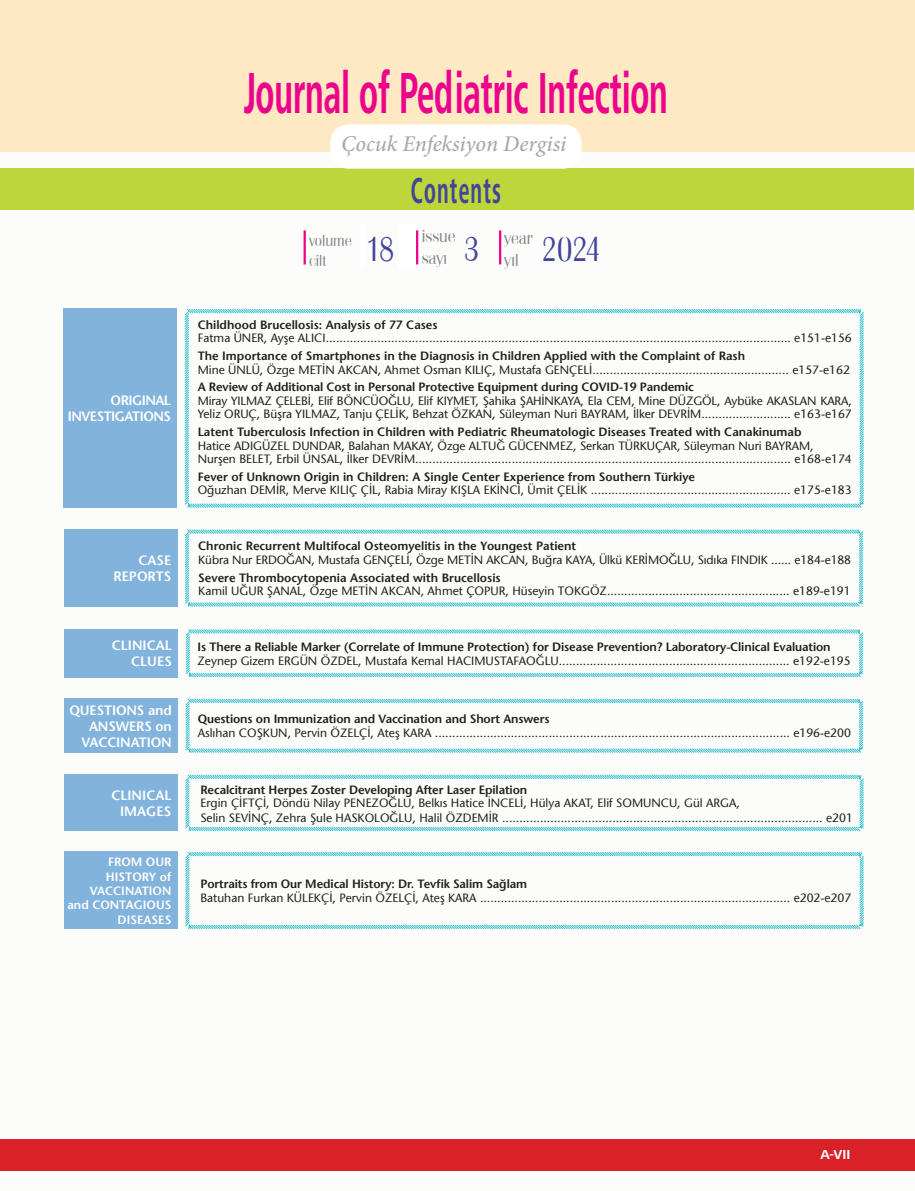
<style>
.page{position:relative;width:915px;height:1191px;background:#fff}
.page>*{position:absolute;margin:0;border:0;box-sizing:border-box;transform-origin:0 0}
.t1{font:700 60px "Frutiger Next Pro";color:#ed028c;scale:.53 1}
.t2{font:700 37.5px "Frutiger Next Pro";letter-spacing:.06em;color:#424598;scale:.53 1}
.t3{font:300 36px "Britannic Becker";color:#424598;scale:.83 1}
.t4{font:italic 500 22.5px "Minion Pro";letter-spacing:-.005em;color:#a8a9ad}
.t5{font:300 18px/21.6px "Britannic Becker";color:#808285}
.t6{font:300 16.5px/19.8px "Britannic Becker";color:#808285}
.t7{font:600 13.5px/16.2px "Stone Sans Std";color:#fff;text-align:right}
.t8{font:700 13.5px "Frutiger Next Pro";color:#fff}
.t9{font:500 12px/13.5px "Stone Sans Std";color:#231f20}
.t10{font:600 12px "Stone Sans Std";color:#231f20}
.t11{font:600 12px/14.4px "Stone Sans Std";color:#fff}
</style>
<div class="page">
<div style="left:0;top:0;width:914px;height:1191px;background:#fcfdfa"></div>
<svg style="left:184px;top:308px;width:680px;height:200px"></svg>
<svg style="left:185px;top:529px;width:678px;height:78px"></svg>
<svg style="left:185px;top:774px;width:679px;height:58px"></svg>
<svg style="left:185px;top:851px;width:679px;height:79px"></svg>
<div style="left:0;top:1139px;width:914px;height:31px;background:#da2128"></div>
<hr style="left:303px;top:230px;width:3px;height:34px;background:#ed028c">
<hr style="left:416px;top:230px;width:2px;height:34px;background:#ed028c">
<hr style="left:499px;top:230px;width:2px;height:34px;background:#ed028c">
<div style="left:398px;top:224px;width:18px;height:43px;background:#fff"></div>
<hr style="left:360px;top:224px;width:4px;height:44px;background:#fff">
<div style="left:64px;top:309px;width:113px;height:199px;background:#81b3dc"></div>
<div style="left:64px;top:529px;width:113px;height:78px;background:#81b3dc"></div>
<div style="left:64px;top:774px;width:113px;height:57px;background:#81b3dc"></div>
<div style="left:64px;top:851px;width:113px;height:78px;background:#81b3dc"></div>
<div style="left:0;top:0;width:914px;height:151px;background:#feeac2"></div>
<div style="left:0;top:169px;width:913px;height:41px;background:#bdd63c"></div>
<div style="left:330px;top:124px;width:251px;height:45px;background:#fff;border-radius:18px"></div>
<svg style="left:185px;top:629px;width:678px;height:49px"></svg>
<div style="left:65px;top:629px;width:112px;height:48px;background:#81b3dc"></div>
<svg style="left:185px;top:698px;width:678px;height:55px"></svg>
<div style="left:65px;top:698px;width:112px;height:55px;background:#81b3dc"></div>
<p class="t7" style="left:111px;top:392px;width:54px">Origi nal</p>
<p class="t7" style="left:68px;top:408px;width:22px">Investi</p>
<p class="t7" style="left:115px;top:408px;width:18px">gatio</p>
<p class="t7" style="left:153px;top:408px;width:17px">ns</p>
<p class="t7" style="left:113px;top:552px;width:59px">CASE<br>REPORTs</p>
<p class="t7" style="left:112px;top:637px;width:39px">Clinical<br>Clues</p>
<p class="t7" style="left:89px;top:701px;width:84px;text-align:left;text-indent:37px">ns and<br>Answers</p>
<p class="t7" style="left:69px;top:701px;width:20px">Questio</p>
<p class="t7" style="left:155px;top:718px;width:18px">on</p>
<p class="t7" style="left:81px;top:734px;width:17px">Vacci</p>
<p class="t7" style="left:120px;top:734px;width:19px">natio</p>
<p class="t7" style="left:161px;top:734px;width:12px">n</p>
<p class="t7" style="left:120px;top:787px;width:53px;text-align:left;text-indent:-9px">Clinical<br>ImageS</p>
<p class="t11" style="left:108px;top:854px;width:16px">From</p>
<p class="t11" style="left:146px;top:854px;width:18px">Our</p>
<p class="t11" style="left:106px;top:869px;width:17px">History</p>
<p class="t11" style="left:160px;top:869px;width:13px">of</p>
<p class="t11" style="left:90px;top:883px;width:15px">Vacci</p>
<p class="t11" style="left:125px;top:883px;width:18px">natio</p>
<p class="t11" style="left:162px;top:883px;width:11px">n</p>
<p class="t11" style="left:118px;top:898px;width:33px;text-indent:-50px">and Contagious<br>Diseases</p>
<h1 class="t1" style="left:244px;top:59px;width:801px">Journal of Pediatric Infection</h1>
<h3 class="t4" style="left:341px;top:128px;width:227px">Çocuk Enfeksiyon Dergisi</h3>
<h2 class="t2" style="left:411px;top:169px;width:171px">Contents</h2>
<h3 class="t5" style="left:421px;top:226px;width:36px">issue sayı</h3>
<h3 class="t6" style="left:309px;top:231px;width:87px">volume<br>cilt <sup>18</sup></h3>
<h3 class="t5" style="left:504px;top:228px;width:30px">year</h3>
<h3 class="t3" style="left:464px;top:230px;width:167px">3 <sub>yıl</sub> 2024</h3>
<p class="t10" style="left:198px;top:317px;width:241px">Childhood Brucellosis: Analysis of 77 Cases</p>
<p class="t9" style="left:198px;top:331px;width:655px">Fatma ÜNER, Ayşe ALICI....................................................................................................................................... e151-e156</p>
<p class="t10" style="left:198px;top:349px;width:549px">The Importance of Smartphones in the Diagnosis in Children Applied with the Complaint of Rash</p>
<p class="t9" style="left:198px;top:363px;width:653px">Mine ÜNLÜ, Özge METİN AKCAN, Ahmet Osman KILIÇ, Mustafa GENÇELİ......................................................... e157-e162</p>
<p class="t10" style="left:198px;top:380px;width:497px">A Review of Additional Cost in Personal Protective Equipment during COVID-19 Pandemic</p>
<p class="t9" style="left:198px;top:394px;width:655px">Miray YILMAZ ÇELEBİ, Elif BÖNCÜOĞLU, Elif KIYMET, Şahika ŞAHİNKAYA, Ela CEM, Mine DÜZGÖL, Aybüke AKASLAN KARA,<br>Yeliz ORUÇ, Büşra YILMAZ, Tanju ÇELİK, Behzat ÖZKAN, Süleyman Nuri BAYRAM, İlker DEVRİM.......................... e163-e167</p>
<p class="t10" style="left:198px;top:425px;width:605px">Latent Tuberculosis Infection in Children with Pediatric Rheumatologic Diseases Treated with Canakinumab</p>
<p class="t9" style="left:198px;top:439px;width:52px">Hatice Adıgüzel</p>
<p class="t9" style="left:292px;top:439px;width:18px">Dundar</p>
<p class="t9" style="left:341px;top:439px;width:71px">, Balahan Makay</p>
<p class="t9" style="left:430px;top:439px;width:54px">, Özge Altuğ</p>
<p class="t9" style="left:508px;top:439px;width:18px">Gücenmez</p>
<p class="t9" style="left:573px;top:439px;width:60px">, Serkan Türkuçar</p>
<p class="t9" style="left:677px;top:439px;width:104px">, Süleyman Nuri Bayram</p>
<p class="t9" style="left:809px;top:439px;width:5px">,</p>
<p class="t9" style="left:198px;top:452px;width:56px">Nurşen Belet</p>
<p class="t9" style="left:269px;top:452px;width:50px">, Erbil Ünsal</p>
<p class="t9" style="left:340px;top:452px;width:49px">, İlker Devrim</p>
<p class="t9" style="left:415px;top:452px;width:438px">............................................................................................................. e168-e174</p>
<p class="t10" style="left:198px;top:469px;width:499px">Fever of Unknown Origin in Children: A Single Center Experience from Southern Türkiye</p>
<p class="t9" style="left:198px;top:483px;width:69px">Oğuzhan Demir</p>
<p class="t9" style="left:286px;top:483px;width:57px">, Merve Kılıç</p>
<p class="t9" style="left:360px;top:483px;width:104px">Çil, Rabia Miray Kışla</p>
<p class="t9" style="left:483px;top:483px;width:13px">Ekinci</p>
<p class="t9" style="left:520px;top:483px;width:51px">, Ümit Çelik</p>
<p class="t9" style="left:590px;top:483px;width:262px">.......................................................... e175-e183</p>
<p class="t10" style="left:198px;top:539px;width:379px">Chronic Recurrent Multifocal Osteomyelitis in the Youngest Patient</p>
<p class="t9" style="left:198px;top:553px;width:73px">Kübra Nur Erdoğan</p>
<p class="t9" style="left:311px;top:553px;width:68px">, Mustafa Gençeli</p>
<p class="t9" style="left:409px;top:553px;width:56px">, Özge Metin</p>
<p class="t9" style="left:486px;top:553px;width:16px">Akcan</p>
<p class="t9" style="left:525px;top:553px;width:116px">, Buğra Kaya, Ülkü Kerimoğlu</p>
<p class="t9" style="left:690px;top:553px;width:53px">, Sıdıka Fındık</p>
<p class="t9" style="left:771px;top:553px;width:81px">...... e184-e188</p>
<p class="t10" style="left:198px;top:570px;width:304px">Severe Thrombocytopenia Associated with Brucellosis</p>
<p class="t9" style="left:198px;top:584px;width:50px">Kamil Uğur</p>
<p class="t9" style="left:267px;top:584px;width:15px">Şanal</p>
<p class="t9" style="left:303px;top:584px;width:57px">, Özge Metin</p>
<p class="t9" style="left:381px;top:584px;width:16px">Akcan</p>
<p class="t9" style="left:420px;top:584px;width:153px">, Ahmet Çopur, Hüseyin Tokgöz</p>
<p class="t9" style="left:606px;top:584px;width:245px">..................................................... e189-e191</p>
<p class="t10" style="left:197px;top:639px;width:634px">Is There a Reliable Marker (Correlate of Immune Protection) for Disease Prevention? Laboratory-Clinical Evaluation</p>
<p class="t9" style="left:197px;top:654px;width:654px">Zeynep Gizem ERGÜN ÖZDEL, Mustafa Kemal HACIMUSTAFAOĞLU................................................................... e192-e195</p>
<p class="t10" style="left:198px;top:711px;width:353px">Questions on Immunization and Vaccination and Short Answers</p>
<p class="t9" style="left:198px;top:726px;width:221px">Aslıhan COŞKUN, Pervin ÖZELÇİ, Ateş Kara</p>
<p class="t9" style="left:435px;top:726px;width:417px">....................................................................................................... e196-e200</p>
<p class="t10" style="left:200px;top:782px;width:328px">Recalcitrant Herpes Zoster Developing After Laser Epilation</p>
<p class="t9" style="left:200px;top:796px;width:45px">Ergin Çiftçi</p>
<p class="t9" style="left:266px;top:796px;width:86px">, Döndü Nilay Penezoğlu</p>
<p class="t9" style="left:411px;top:796px;width:87px">, Belkıs Hatice İnceli</p>
<p class="t9" style="left:523px;top:796px;width:109px">, Hülya Akat, Elif Somuncu</p>
<p class="t9" style="left:677px;top:796px;width:45px">, Gül Arga</p>
<p class="t9" style="left:736px;top:796px;width:5px">,</p>
<p class="t9" style="left:200px;top:810px;width:43px">Selin Sevinç</p>
<p class="t9" style="left:269px;top:810px;width:84px">, Zehra Şule Haskoloğlu</p>
<p class="t9" style="left:412px;top:810px;width:51px">, Halil Özdemir</p>
<p class="t9" style="left:502px;top:810px;width:352px">............................................................................................. e201</p>
<p class="t10" style="left:200px;top:876px;width:328px">Portraits from Our Medical History: Dr. Tevfik Salim Sağlam</p>
<p class="t9" style="left:200px;top:891px;width:652px">Batuhan Furkan KÜLEKÇİ, Pervin ÖZELÇİ, Ateş KARA .......................................................................................... e202-e207</p>
<p class="t8" style="left:820px;top:1146px;width:31px">A-VII</p>
</div>
